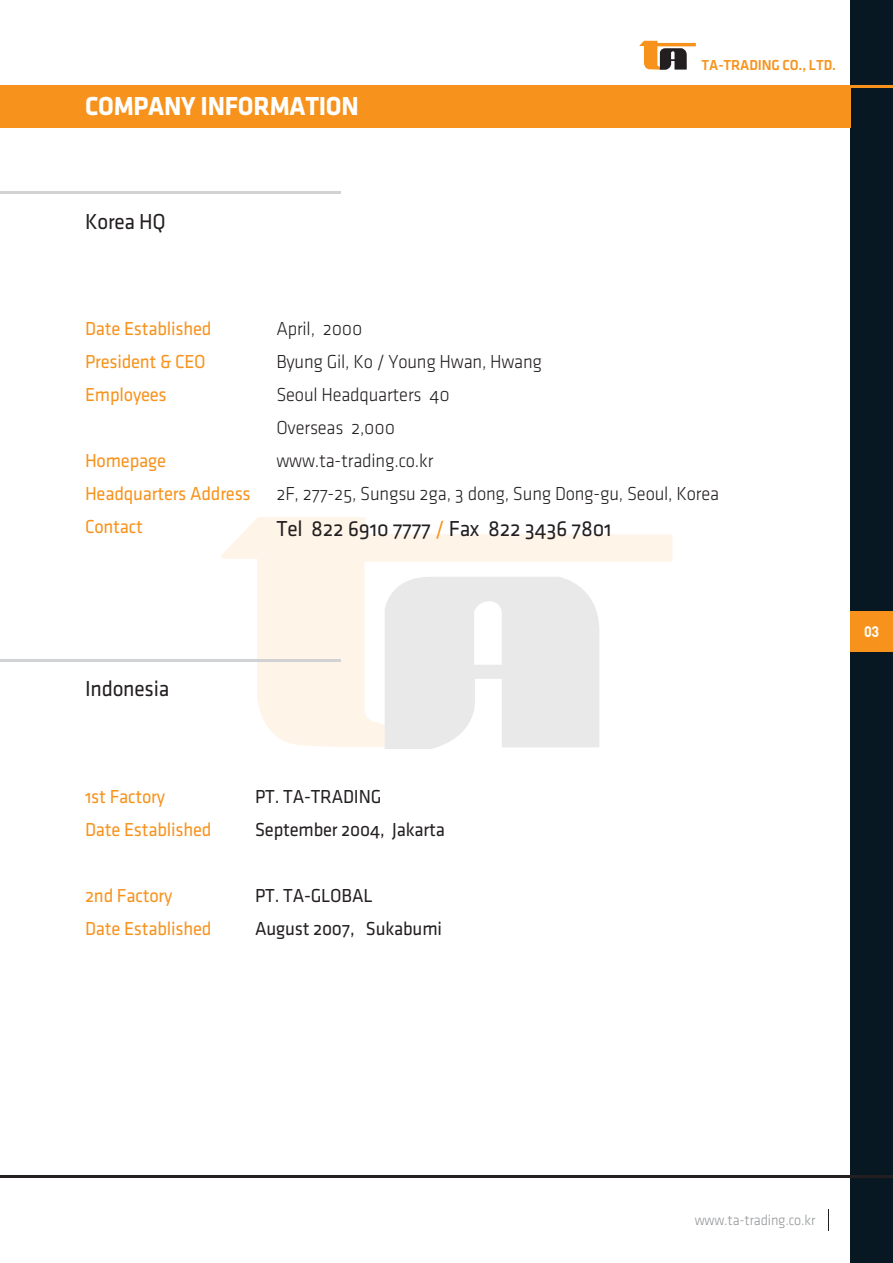
<style>
.page{position:relative;width:893px;height:1263px;background:#fff}
.page>*{position:absolute;margin:0;border:0;box-sizing:border-box;transform-origin:0 0}
.t1{font:700 27px "Klavika";letter-spacing:-.01em;color:#fff;scale:.95 1}
.t2{font:22.5px "Klavika Regular OSF";letter-spacing:-.01em;color:#231f20;scale:.95 1}
.t3{font:19.5px/33px "Klavika Light OSF";letter-spacing:-.01em;color:#231f20;scale:.95 1}
.t4{font:19.5px/33px "Klavika Regular OSF";letter-spacing:-.01em;color:#f7931d;scale:.95 1}
.t5{font:19.5px/33px "Klavika Regular OSF";letter-spacing:-.01em;color:#231f20;scale:.95 1}
.t6{font:15px "Klavika Light OSF";letter-spacing:-.01em;color:#939598;scale:.95 1}
.t7{font:15px "Klavika Med Caps SC";letter-spacing:-.01em;color:#f7931d;scale:.95 1}
.t8{font:700 15px "DINCE";color:#fff;scale:.95 1}
.s1{color:#f7931d}
</style>
<div class="page">
<div style="left:850px;top:610px;width:43px;height:43px;background:#f7931d"></div>
<div style="left:850px;top:0;width:43px;height:610px;background:#071822"></div>
<div style="left:850px;top:653px;width:43px;height:610px;background:#071822"></div>
<hr style="left:0;top:85px;width:893px;height:2px;background:#f7931d">
<svg style="left:639px;top:41px;width:57px;height:29px"></svg>
<hr style="left:0;top:1176px;width:893px;height:2px;background:#231f20">
<svg style="left:828px;top:1210px;width:1px;height:21px"></svg>
<svg style="left:220px;top:517px;width:452px;height:230px"></svg>
<svg style="left:385px;top:577px;width:214px;height:172px;background:#ececec"></svg>
<hr style="left:0;top:191px;width:340px;height:2px;background:#d1d2d4">
<hr style="left:0;top:659px;width:340px;height:2px;background:#d1d2d4">
<div style="left:0;top:85px;width:850px;height:43px;background:#f7931d"></div>
<h1 class="t1" style="left:85px;top:92px;width:290px">COMPANY INFORMATION</h1>
<p class="t7" style="left:702px;top:57px;width:143px">TA-TRADING CO., LTD.</p>
<p class="t2" style="left:85px;top:210px;width:87px">Korea HQ</p>
<p class="t4" style="left:85px;top:312px;width:135px">Date Established<br>President &amp; CEO<br>Employees</p>
<p class="t4" style="left:85px;top:444px;width:176px">Homepage<br>Headquarters Address<br>Contact</p>
<p class="t3" style="left:276px;top:312px;width:467px">April, 2000<br>Byung Gil, Ko / Young Hwan, Hwang<br>Seoul Headquarters 40<br>Overseas 2,000<br>www.ta-trading.co.kr<br>2F, 277-25, Sungsu 2ga, 3 dong, Sung Dong-gu, Seoul, Korea</p>
<p class="t2" style="left:276px;top:517px;width:354px">Tel 822 6910 7777 <span class="s1">/</span> Fax 822 3436 7801</p>
<p class="t2" style="left:85px;top:677px;width:90px">Indonesia</p>
<p class="t4" style="left:85px;top:780px;width:135px">1st Factory<br>Date Established</p>
<p class="t4" style="left:85px;top:879px;width:135px">2nd Factory<br>Date Established</p>
<p class="t5" style="left:255px;top:780px;width:201px">PT. TA-TRADING<br>September 2004, Jakarta</p>
<p class="t5" style="left:255px;top:879px;width:198px">PT. TA-GLOBAL<br>August 2007, Sukabumi</p>
<p class="t8" style="left:864px;top:621px;width:18px">03</p>
<p class="t6" style="left:695px;top:1213px;width:129px">www.ta-trading.co.kr</p>
</div>
